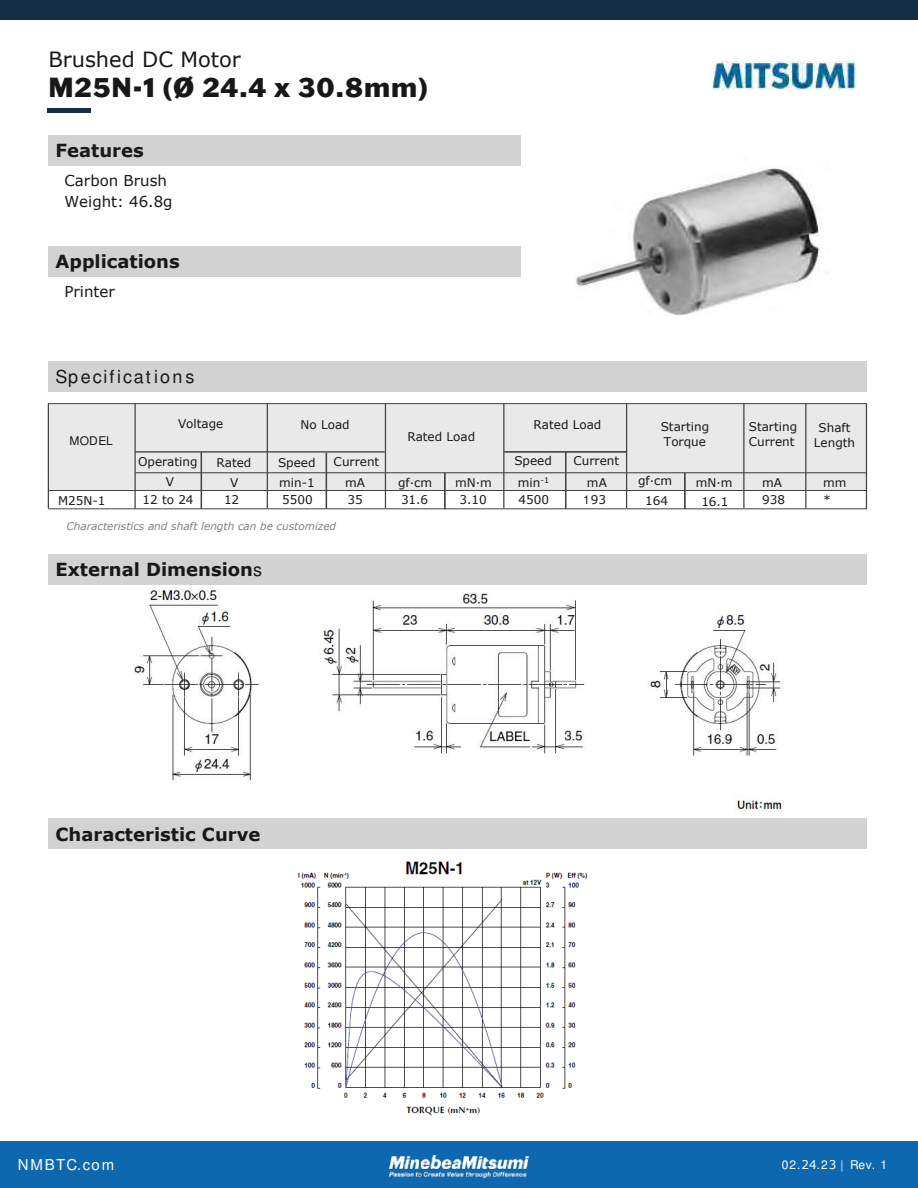
<style>
.page{position:relative;width:918px;height:1188px;background:#fff}
.page>*{position:absolute;margin:0;border:0;box-sizing:border-box;transform-origin:0 0}
.t1{font:800 27px "Franklin Gothic ATF";letter-spacing:.04em;color:#181818}
.t2{font:21px "Verdana";color:#181818}
.t3{font:700 18px "Verdana";color:#181818}
.t4{font:700 18px "Verdana";letter-spacing:.12em;color:#181818}
.t5{font:15px/21px "Verdana";color:#181818}
.t6{font:700 15px "Verdana";letter-spacing:.105em;color:#fff}
.t7{font:12px/17.7px "Verdana";color:#181818}
.t8{font:12px "Verdana";letter-spacing:.04em;color:#fff}
.t9{font:italic 10.5px "Verdana";color:#808080}
.s1{font-style:inherit}
</style>
<div class="page">
<div style="left:48px;top:819px;width:819px;height:30px;background:#d2d2d2"></div>
<div style="left:48px;top:135px;width:473px;height:30px;background:#d2d2d2"></div>
<hr style="left:48px;top:108px;width:43px;height:4px;background:#142e45">
<div style="left:0;top:1142px;width:918px;height:46px;background:#0d68b0"></div>
<img style="left:390px;top:1156px;width:138px;height:22px">
<img style="left:711px;top:61px;width:145px;height:28px">
<div style="left:0;top:0;width:918px;height:19px;background:#142e45"></div>
<div style="left:48px;top:361px;width:819px;height:30px;background:#d2d2d2"></div>
<div style="left:48px;top:246px;width:473px;height:30px;background:#d2d2d2"></div>
<div style="left:48px;top:404px;width:818px;height:86px;background:#e9e9e9"></div>
<svg style="left:49px;top:404px;width:817px;height:69px"></svg>
<hr style="left:135px;top:403px;width:1px;height:106px;background:#424242">
<hr style="left:48px;top:403px;width:1px;height:105px;background:#424242">
<hr style="left:201px;top:452px;width:1px;height:57px;background:#424242">
<hr style="left:744px;top:403px;width:1px;height:105px;background:#424242">
<hr style="left:326px;top:453px;width:1px;height:56px;background:#424242">
<hr style="left:385px;top:403px;width:1px;height:106px;background:#424242">
<hr style="left:504px;top:403px;width:1px;height:105px;background:#424242">
<hr style="left:626px;top:403px;width:1px;height:105px;background:#424242">
<hr style="left:806px;top:403px;width:1px;height:106px;background:#424242">
<hr style="left:866px;top:403px;width:1px;height:106px;background:#424242">
<hr style="left:565px;top:452px;width:1px;height:57px;background:#424242">
<hr style="left:48px;top:490px;width:819px;height:1px;background:#424242">
<hr style="left:135px;top:472px;width:732px;height:1px;background:#424242">
<hr style="left:135px;top:452px;width:250px;height:1px;background:#424242">
<hr style="left:48px;top:403px;width:819px;height:1px;background:#424242">
<hr style="left:267px;top:403px;width:1px;height:106px;background:#424242">
<hr style="left:504px;top:452px;width:123px;height:1px;background:#424242">
<hr style="left:445px;top:473px;width:1px;height:36px;background:#424242">
<svg style="left:447px;top:478px;width:38px;height:10px"></svg>
<hr style="left:685px;top:473px;width:1px;height:36px;background:#424242">
<hr style="left:48px;top:508px;width:819px;height:1px;background:#424242">
<div style="left:48px;top:555px;width:819px;height:30px;background:#d2d2d2"></div>
<img style="left:574px;top:167px;width:255px;height:149px">
<img style="left:297px;top:861px;width:291px;height:255px">
<img style="left:134px;top:587px;width:649px;height:225px">
<img style="left:463px;top:861px;width:28px;height:24px">
<h2 class="t2" style="left:48px;top:45px;width:194px">Brushed DC Motor</h2>
<h1 class="t1" style="left:48px;top:72px;width:381px">M25N-1 (Ø 24.4 x 30.8mm)</h1>
<h3 class="t3" style="left:56px;top:137px;width:90px">Features</h3>
<p class="t5" style="left:64px;top:170px;width:110px">Carbon Brush<br>Weight: 46.8g</p>
<h3 class="t3" style="left:56px;top:248px;width:126px">Applications</h3>
<p class="t5" style="left:64px;top:281px;width:52px">Printer</p>
<h3 class="t4" style="left:56px;top:369px;width:140px">Specifications</h3>
<p class="t7" style="left:70px;top:432px;width:45px">MODEL</p>
<p class="t7" style="left:178px;top:415px;width:47px">Voltage</p>
<p class="t7" style="left:534px;top:416px;width:69px">Rated Load</p>
<p class="t7" style="left:661px;top:420px;width:50px;line-height:14.4px">Starting<br>Torque</p>
<p class="t7" style="left:301px;top:416px;width:51px">No Load</p>
<p class="t7" style="left:407px;top:428px;width:69px">Rated Load</p>
<p class="t7" style="left:749px;top:420px;width:50px;line-height:14.4px">Starting<br>Current</p>
<p class="t7" style="left:814px;top:421px;width:43px;line-height:14.4px;text-align:center">Shaft<br>Length</p>
<p class="t7" style="left:58px;top:492px;width:49px">M25N-1</p>
<p class="t7" style="left:138px;top:452px;width:61px">Operating</p>
<p class="t7" style="left:334px;top:452px;width:47px">Current</p>
<p class="t7" style="left:514px;top:452px;width:39px">Speed</p>
<p class="t7" style="left:574px;top:452px;width:47px">Current</p>
<p class="t7" style="left:217px;top:454px;width:36px">Rated</p>
<p class="t7" style="left:278px;top:453px;width:39px;line-height:19.8px">Speed min-1</p>
<p class="t7" style="left:282px;top:491px;width:32px">5500</p>
<p class="t7" style="left:143px;top:472px;width:53px;line-height:18.8px;text-align:center">V<br>12 to 24</p>
<p class="t7" style="left:345px;top:473px;width:21px">mA<br>35</p>
<p class="t7" style="left:638px;top:471px;width:36px;line-height:19.2px;text-align:center">gf·cm<br>164</p>
<p class="t7" style="left:518px;top:473px;width:33px">min<sup>-1<br></sup>4500</p>
<p class="t7" style="left:583px;top:473px;width:25px;text-align:center">mA<br>193</p>
<p class="t7" style="left:762px;top:473px;width:24px">mA<br>938</p>
<p class="t7" style="left:823px;top:473px;width:25px">mm *</p>
<p class="t7" style="left:398px;top:473px;width:36px">gf·cm<br>31.6</p>
<p class="t7" style="left:455px;top:473px;width:38px;text-align:center">mN·m<br>3.10</p>
<p class="t7" style="left:696px;top:473px;width:38px;line-height:18.9px;text-align:center">mN·m<br>16.1</p>
<p class="t7" style="left:224px;top:474px;width:17px;text-align:center">V<br>12</p>
<p class="t9" style="left:67px;top:519px;width:271px">Characteristics and shaft length can be customized</p>
<h3 class="t3" style="left:56px;top:557px;width:208px">External Dimension<span class="s1">s</span></h3>
<h3 class="t3" style="left:56px;top:822px;width:206px">Characteristic Curve</h3>
<p class="t6" style="left:18px;top:1156px;width:98px">NMBTC.com</p>
<p class="t8" style="left:782px;top:1160px;width:107px">02.24.23 | Rev. 1</p>
</div>
